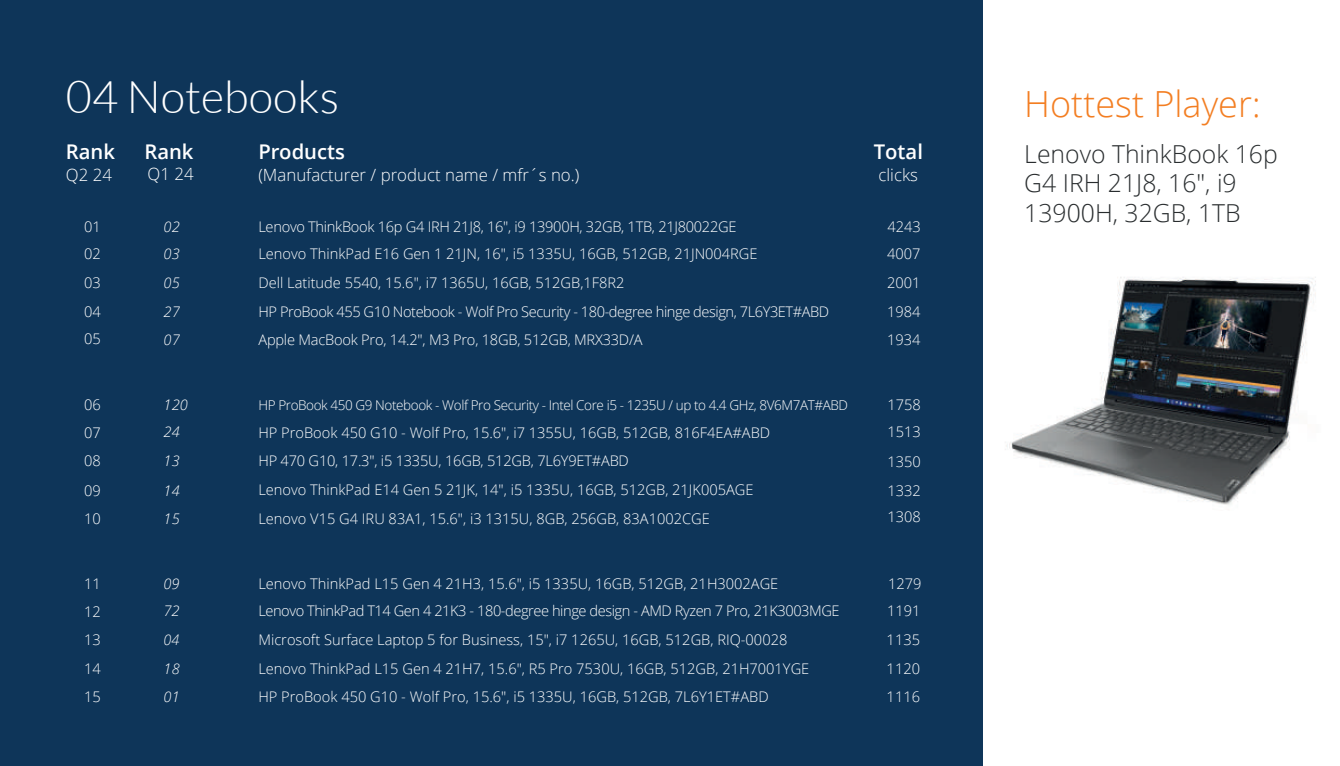
<style>
.page{position:relative;width:1340px;height:766px;background:#fff}
.page>*{position:absolute;margin:0;border:0;box-sizing:border-box;transform-origin:0 0}
.t1{font:300 45px "Lato";color:#fff}
.t2{font:300 36px "Open Sans";color:#f37e22}
.t3{font:300 24.75px/29.7px "Open Sans";color:#292d2f}
.t4{font:600 20.25px "Open Sans";color:#fff}
.t5{font:300 16.88px "Open Sans";color:#fff}
.t6{font:300 14.62px/28.3px "Open Sans";color:#fff}
.t7{font:300 14.62px "Open Sans";letter-spacing:-.02em;color:#fff}
.t8{font:italic 300 14.62px/28.3px "Open Sans";color:#fff;text-align:justify}
.t9{font:300 13.5px "Open Sans";letter-spacing:-.03em;color:#fff}
</style>
<div class="page">
<div style="left:0;top:0;width:982px;height:765px;background:#0e3559"></div>
<img style="left:1005px;top:277px;width:311px;height:228px">
<h1 class="t1" style="left:66px;top:73px;width:275px">04 Notebooks</h1>
<h3 class="t4" style="left:66px;top:138px;width:51px">Rank</h3>
<h3 class="t4" style="left:144px;top:138px;width:51px">Rank</h3>
<h3 class="t4" style="left:258px;top:138px;width:88px">Products</h3>
<h3 class="t4" style="left:873px;top:138px;width:51px">Total</h3>
<p class="t5" style="left:66px;top:163px;width:48px">Q2 24</p>
<p class="t5" style="left:148px;top:162px;width:48px">Q1 24</p>
<p class="t5" style="left:258px;top:163px;width:322px">(Manufacturer / product name / mfr´s no.)</p>
<p class="t5" style="left:878px;top:163px;width:41px">clicks</p>
<p class="t6" style="left:84px;top:212px;width:18px">01</p>
<p class="t6" style="left:84px;top:238px;width:18px">02</p>
<p class="t6" style="left:84px;top:268px;width:18px">03</p>
<p class="t6" style="left:84px;top:297px;width:18px">04</p>
<p class="t6" style="left:84px;top:323px;width:18px">05</p>
<p class="t6" style="left:84px;top:390px;width:18px;text-align:justify">06<br>07<br>08<br>09</p>
<p class="t6" style="left:84px;top:503px;width:18px">10</p>
<p class="t6" style="left:84px;top:569px;width:18px;text-align:justify">11<br>12<br>13<br>14<br>15</p>
<p class="t8" style="left:164px;top:212px;width:18px">02</p>
<p class="t7" style="left:258px;top:216px;width:479px">Lenovo ThinkBook 16p G4 IRH 21J8, 16", i9 13900H, 32GB, 1TB, 21J80022GE</p>
<p class="t8" style="left:164px;top:239px;width:18px">03<br>05<br>27<br>07</p>
<p class="t6" style="left:258px;top:239px;width:572px">Lenovo ThinkPad E16 Gen 1 21JN, 16", i5 1335U, 16GB, 512GB, 21JN004RGE<br>Dell Latitude 5540, 15.6", i7 1365U, 16GB, 512GB,1F8R2<br>HP ProBook 455 G10 Notebook - Wolf Pro Security - 180-degree hinge design, 7L6Y3ET#ABD Apple MacBook Pro, 14.2", M3 Pro, 18GB, 512GB, MRX33D/A</p>
<p class="t8" style="left:164px;top:391px;width:26px;line-height:26.8px">120<br>24</p>
<p class="t8" style="left:164px;top:445px;width:18px;line-height:29.5px">13<br>14</p>
<p class="t8" style="left:164px;top:503px;width:18px">15</p>
<p class="t8" style="left:164px;top:568px;width:18px">09<br>72<br>04<br>18<br>01</p>
<p class="t9" style="left:258px;top:396px;width:591px">HP ProBook 450 G9 Notebook - Wolf Pro Security - Intel Core i5 - 1235U / up to 4.4 GHz, 8V6M7AT#ABD</p>
<p class="t6" style="left:258px;top:417px;width:513px">HP ProBook 450 G10 - Wolf Pro, 15.6", i7 1355U, 16GB, 512GB, 816F4EA#ABD HP 470 G10, 17.3", i5 1335U, 16GB, 512GB, 7L6Y9ET#ABD<br>Lenovo ThinkPad E14 Gen 5 21JK, 14", i5 1335U, 16GB, 512GB, 21JK005AGE Lenovo V15 G4 IRU 83A1, 15.6", i3 1315U, 8GB, 256GB, 83A1002CGE</p>
<p class="t6" style="left:258px;top:569px;width:582px">Lenovo ThinkPad L15 Gen 4 21H3, 15.6", i5 1335U, 16GB, 512GB, 21H3002AGE<br>Lenovo ThinkPad T14 Gen 4 21K3 - 180-degree hinge design - AMD Ryzen 7 Pro, 21K3003MGE Microsoft Surface Laptop 5 for Business, 15", i7 1265U, 16GB, 512GB, RIQ-00028<br>Lenovo ThinkPad L15 Gen 4 21H7, 15.6", R5 Pro 7530U, 16GB, 512GB, 21H7001YGE<br>HP ProBook 450 G10 - Wolf Pro, 15.6", i5 1335U, 16GB, 512GB, 7L6Y1ET#ABD</p>
<p class="t6" style="left:887px;top:212px;width:35px;text-align:justify">4243<br>4007<br>2001<br>1984<br>1934</p>
<p class="t6" style="left:887px;top:391px;width:35px;line-height:26.6px">1758<br>1513</p>
<p class="t6" style="left:887px;top:446px;width:35px;line-height:29px">1350<br>1332</p>
<p class="t6" style="left:887px;top:502px;width:35px">1308</p>
<p class="t6" style="left:886px;top:569px;width:36px;text-align:justify">1279<br>1191<br>1135<br>1120<br>1116</p>
<h2 class="t2" style="left:1024px;top:79px;width:238px">Hottest Player:</h2>
<h3 class="t3" style="left:1024px;top:138px;width:255px">Lenovo ThinkBook 16p<br>G4 IRH 21J8, 16", i9<br>13900H, 32GB, 1TB</h3>
</div>
